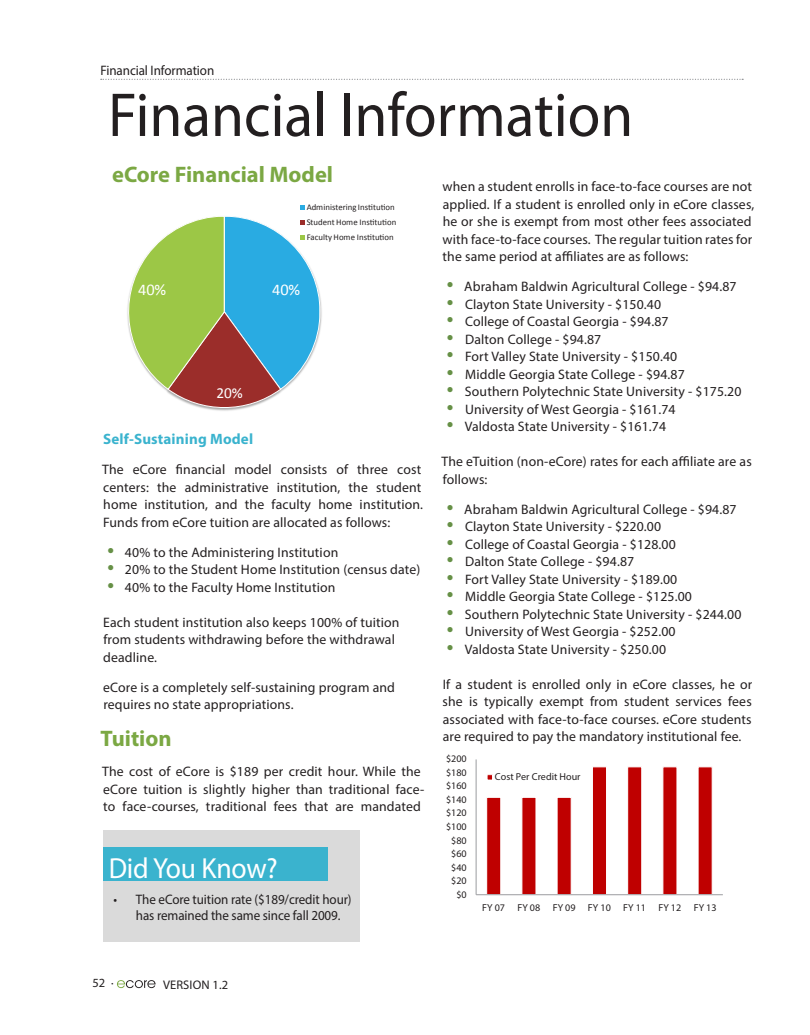
<style>
.page{position:relative;width:810px;height:1035px;background:#fff}
.page>*{position:absolute;margin:0;border:0;box-sizing:border-box;transform-origin:0 0}
.titel4{font:62.5px "Myriad Pro";color:#231f20;scale:.95 1}
.zwiti4{font:29.12px "Myriad Pro";letter-spacing:-.005em;color:#fff;scale:.95 1}
.t1{font:700 22.5px "Myriad Pro";color:#7ba843}
.t2{font:16.38px "Calibri";color:#fff}
.t3{font:15.38px "Calibri";color:#fff}
.t4{font:700 15px "Myriad Pro";letter-spacing:.01em;color:#3ab3ce}
.kastentext_mit_aufz{font:13.75px/17.5px "Myriad Pro";letter-spacing:.01em;color:#231f20}
.kastentext_mit_aufz-2{font:13.75px/16.5px "Myriad Pro";letter-spacing:.01em;color:#231f20;scale:.95 1}
.über{font:13.75px "Myriad Pro";letter-spacing:-.005em;color:#231f20;scale:.95 1}
.t5{font:12.5px "Myriad Pro";letter-spacing:.01em;color:#231f20}
.t6{font:10.12px "Myriad Pro";letter-spacing:.005em;color:#231f20}
.t7{font:8.75px/15.1px "Calibri";color:#231f20}
</style>
<div class="page">
<svg style="left:117px;top:980px;width:39px;height:8px"></svg>
<div style="left:103px;top:831px;width:257px;height:111px;background:#dadada"></div>
<div style="left:103px;top:847px;width:225px;height:33px;background:#3ab3ce"></div>
<svg style="left:127px;top:205px;width:194px;height:206px"></svg>
<hr style="left:476px;top:759px;width:1px;height:136px;background:#9b9ca0">
<hr style="left:476px;top:894px;width:247px;height:1px;background:#9b9ca0">
<svg style="left:486px;top:766px;width:227px;height:130px"></svg>
<div style="left:487px;top:774px;width:6px;height:7px;border:1px solid #fff"></div>
<svg style="left:101px;top:79px;width:642px;height:1px"></svg>
<p class="über" style="left:101px;top:62px;width:121px">Financial Information</p>
<p class="titel4" style="left:108px;top:76px;width:554px">Financial Information</p>
<p class="t1" style="left:112px;top:160px;width:222px">eCore Financial Model</p>
<p class="t2" style="left:138px;top:279px;width:30px">40%</p>
<p class="t7" style="left:307px;top:199px;width:91px">Administering Institution<br>Student Home Institution<br>Faculty Home Institution</p>
<p class="t2" style="left:272px;top:279px;width:30px">40%</p>
<p class="t3" style="left:216px;top:383px;width:28px">20%</p>
<p class="t4" style="left:103px;top:429px;width:151px">Self-Sustaining Model</p>
<p class="kastentext_mit_aufz" style="left:102px;top:461px;width:323px">The eCore financial model consists of three cost centers: the administrative institution, the student home institution, and the faculty home institution.<br>Funds from eCore tuition are allocated as follows:</p>
<p class="kastentext_mit_aufz" style="left:125px;top:543px;width:215px">40% to the Administering Institution</p>
<p class="kastentext_mit_aufz" style="left:125px;top:561px;width:297px">20% to the Student Home Institution (census date)</p>
<p class="kastentext_mit_aufz" style="left:125px;top:578px;width:212px">40% to the Faculty Home Institution</p>
<p class="kastentext_mit_aufz" style="left:103px;top:613px;width:298px">Each student institution also keeps 100% of tuition from students withdrawing before the withdrawal deadline.</p>
<p class="kastentext_mit_aufz" style="left:103px;top:678px;width:293px">eCore is a completely self-sustaining program and requires no state appropriations.</p>
<p class="t1" style="left:101px;top:724px;width:72px">Tuition</p>
<p class="kastentext_mit_aufz" style="left:102px;top:763px;width:324px">The cost of eCore is $189 per credit hour. While the eCore tuition is slightly higher than traditional face&shy;to face-courses, traditional fees that are mandated</p>
<p class="zwiti4" style="left:109px;top:850px;width:180px">Did You Know?</p>
<p class="kastentext_mit_aufz-2" style="left:136px;top:891px;width:229px;text-indent:-22px">• The eCore tuition rate ($189/credit hour) has remained the same since fall 2009.</p>
<p class="kastentext_mit_aufz" style="left:443px;top:178px;width:313px">when a student enrolls in face-to-face courses are not applied. If a student is enrolled only in eCore classes, he or she is exempt from most other fees associated with face-to-face courses. The regular tuition rates for the same period at affiliates are as follows:</p>
<p class="kastentext_mit_aufz" style="left:464px;top:278px;width:274px">Abraham Baldwin Agricultural College - $94.87</p>
<p class="kastentext_mit_aufz" style="left:465px;top:295px;width:198px">Clayton State University - $150.40</p>
<p class="kastentext_mit_aufz" style="left:465px;top:313px;width:205px">College of Coastal Georgia - $94.87</p>
<p class="kastentext_mit_aufz" style="left:465px;top:330px;width:138px">Dalton College - $94.87</p>
<p class="kastentext_mit_aufz" style="left:465px;top:348px;width:214px">Fort Valley State University - $150.40</p>
<p class="kastentext_mit_aufz" style="left:465px;top:365px;width:221px">Middle Georgia State College - $94.87</p>
<p class="kastentext_mit_aufz" style="left:465px;top:383px;width:278px">Southern Polytechnic State University - $175.20</p>
<p class="kastentext_mit_aufz" style="left:465px;top:400px;width:212px">University of West Georgia - $161.74</p>
<p class="kastentext_mit_aufz" style="left:465px;top:418px;width:203px">Valdosta State University - $161.74</p>
<p class="kastentext_mit_aufz" style="left:442px;top:453px;width:312px">The eTuition (non-eCore) rates for each affiliate are as follows:</p>
<p class="kastentext_mit_aufz" style="left:464px;top:500px;width:274px">Abraham Baldwin Agricultural College - $94.87</p>
<p class="kastentext_mit_aufz" style="left:465px;top:518px;width:198px">Clayton State University - $220.00</p>
<p class="kastentext_mit_aufz" style="left:465px;top:535px;width:212px">College of Coastal Georgia - $128.00</p>
<p class="kastentext_mit_aufz" style="left:465px;top:553px;width:171px">Dalton State College - $94.87</p>
<p class="kastentext_mit_aufz" style="left:465px;top:570px;width:214px">Fort Valley State University - $189.00</p>
<p class="kastentext_mit_aufz" style="left:465px;top:588px;width:228px">Middle Georgia State College - $125.00</p>
<p class="kastentext_mit_aufz" style="left:465px;top:605px;width:278px">Southern Polytechnic State University - $244.00</p>
<p class="kastentext_mit_aufz" style="left:465px;top:623px;width:212px">University of West Georgia - $252.00</p>
<p class="kastentext_mit_aufz" style="left:465px;top:640px;width:203px">Valdosta State University - $250.00</p>
<p class="kastentext_mit_aufz" style="left:443px;top:675px;width:311px;text-align:justify">If a student is enrolled only in eCore classes, he or she is typically exempt from student services fees associated with face-to-face courses. eCore students are required to pay the mandatory institutional fee.</p>
<p class="t6" style="left:446px;top:753px;width:22px">$200</p>
<p class="t6" style="left:446px;top:766px;width:22px">$180</p>
<p class="t6" style="left:446px;top:780px;width:22px">$160</p>
<p class="t6" style="left:446px;top:793px;width:22px">$140</p>
<p class="t6" style="left:446px;top:807px;width:22px">$120</p>
<p class="t6" style="left:446px;top:820px;width:22px">$100</p>
<p class="t6" style="left:451px;top:834px;width:17px">$80</p>
<p class="t6" style="left:451px;top:847px;width:17px">$60</p>
<p class="t6" style="left:451px;top:861px;width:17px">$40</p>
<p class="t6" style="left:451px;top:875px;width:17px">$20</p>
<p class="t6" style="left:456px;top:888px;width:12px">$0</p>
<p class="t6" style="left:495px;top:771px;width:87px">Cost Per Credit Hour</p>
<p class="t6" style="left:482px;top:901px;width:236px">FY 07 FY 08 FY 09 FY 10 FY 11 FY 12 FY 13</p>
<p class="t5" style="left:92px;top:976px;width:23px">52 ·</p>
<p class="t5" style="left:163px;top:977px;width:67px">VERSION 1.2</p>
</div>
